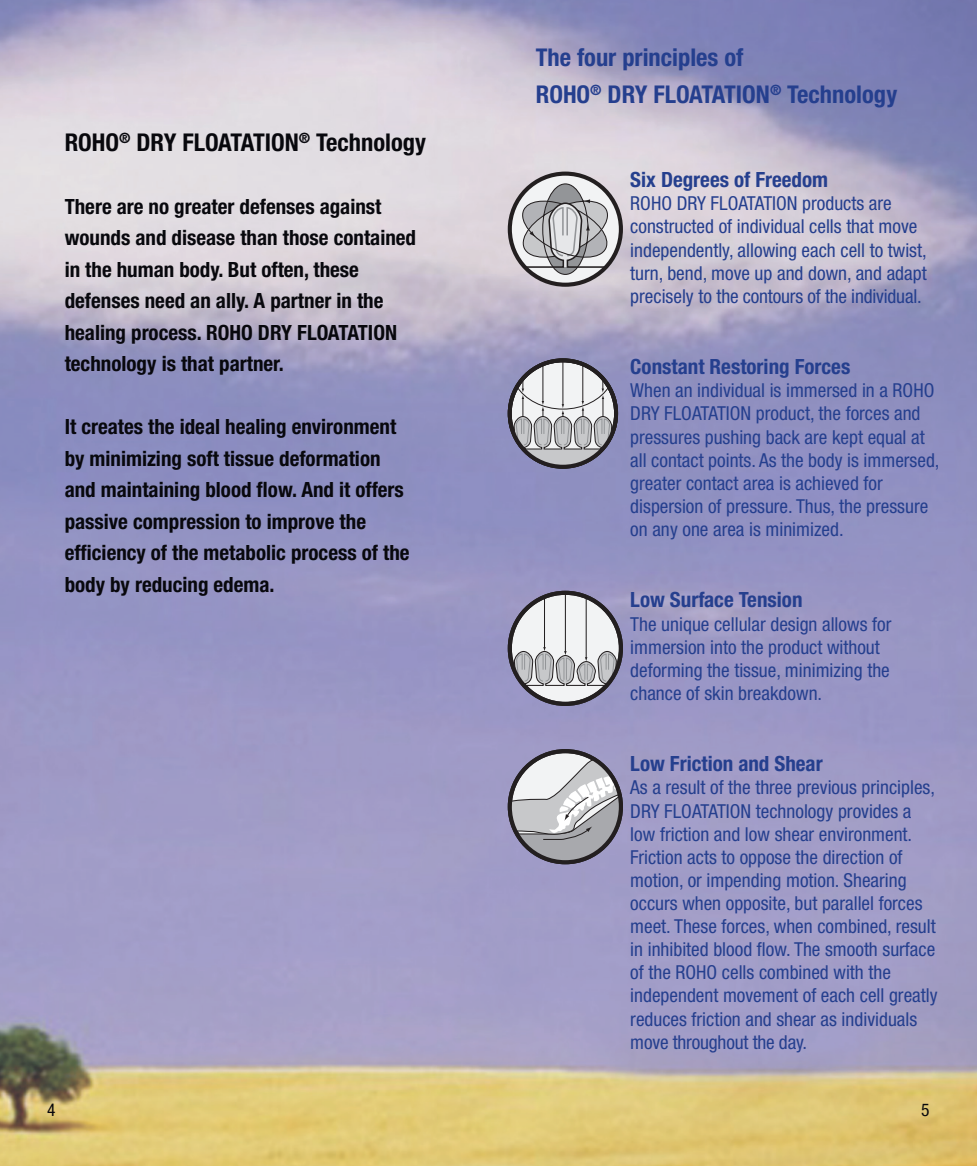
<style>
.page{position:relative;width:977px;height:1166px;background:#fff}
.page>*{position:absolute;margin:0;border:0;box-sizing:border-box;transform-origin:0 0}
.t1{font:700 condensed 24.5px "Helvetica Neue";color:#253f8e}
.t2{font:700 condensed 24.5px "Helvetica Neue";color:#08080d}
.t3{font:700 condensed 21px/31.5px "Helvetica Neue";color:#08080d}
.t4{font:700 condensed 21px "Helvetica Neue";color:#253f8e}
.t5{font:condensed 19.25px/23.1px "Helvetica Neue";color:#253f8e}
.t6{font:condensed 17.5px "Helvetica Neue";color:#08080d}
</style>
<div class="page">
<img style="left:0;top:0;width:976px;height:1166px">
<svg style="left:510px;top:174px;width:111px;height:111px"></svg>
<div style="left:508px;top:172px;width:115px;height:115px;border:4px solid #231f20;border-radius:50%"></div>
<svg style="left:518px;top:183px;width:93px;height:92px"></svg>
<svg style="left:509px;top:360px;width:107px;height:107px"></svg>
<hr style="left:562px;top:361px;width:1px;height:44px;background:#231f20">
<hr style="left:542px;top:365px;width:1px;height:37px;background:#231f20">
<hr style="left:582px;top:365px;width:1px;height:37px;background:#231f20">
<svg style="left:513px;top:378px;width:99px;height:89px"></svg>
<div style="left:508px;top:358px;width:110px;height:110px;border:4px solid #231f20;border-radius:50%"></div>
<div style="left:510px;top:593px;width:111px;height:111px;background:#f2f3f4;border-radius:50%"></div>
<div style="left:508px;top:591px;width:115px;height:115px;border:4px solid #231f20;border-radius:50%"></div>
<hr style="left:565px;top:593px;width:1px;height:59px;background:#231f20">
<hr style="left:544px;top:597px;width:1px;height:51px;background:#231f20">
<hr style="left:585px;top:597px;width:1px;height:61px;background:#231f20">
<svg style="left:513px;top:647px;width:104px;height:39px"></svg>
<svg style="left:509px;top:757px;width:113px;height:106px"></svg>
<div style="left:508px;top:749px;width:115px;height:115px;border:4px solid #231f20;border-radius:50%"></div>
<p class="t2" style="left:65px;top:127px;width:363px">ROHO<sup>®</sup> DRY FLOATATION<sup>®</sup> Technology</p>
<p class="t3" style="left:65px;top:190px;width:353px">There are no greater defenses against wounds and disease than those contained in the human body. But often, these defenses need an ally. A partner in the healing process. ROHO DRY FLOATATION technology is that partner.</p>
<p class="t3" style="left:65px;top:411px;width:346px">It creates the ideal healing environment by minimizing soft tissue deformation and maintaining blood flow. And it offers passive compression to improve the efficiency of the metabolic process of the body by reducing edema.</p>
<p class="t1" style="left:536px;top:43px;width:209px">The four principles of</p>
<p class="t1" style="left:536px;top:79px;width:363px">ROHO<sup>®</sup> DRY FLOATATION<sup>®</sup> Technology</p>
<p class="t4" style="left:630px;top:167px;width:199px">Six Degrees of Freedom</p>
<p class="t5" style="left:630px;top:192px;width:298px">ROHO DRY FLOATATION products are constructed of individual cells that move independently, allowing each cell to twist, turn, bend, move up and down, and adapt precisely to the contours of the individual.</p>
<p class="t4" style="left:630px;top:354px;width:221px">Constant Restoring Forces</p>
<p class="t5" style="left:630px;top:379px;width:311px">When an individual is immersed in a ROHO DRY FLOATATION product, the forces and pressures pushing back are kept equal at all contact points. As the body is immersed, greater contact area is achieved for dispersion of pressure. Thus, the pressure on any one area is minimized.</p>
<p class="t4" style="left:630px;top:587px;width:174px">Low Surface Tension</p>
<p class="t5" style="left:630px;top:612px;width:262px">The unique cellular design allows for immersion into the product without deforming the tissue, minimizing the chance of skin breakdown.</p>
<p class="t4" style="left:630px;top:751px;width:194px">Low Friction and Shear</p>
<p class="t5" style="left:630px;top:776px;width:309px">As a result of the three previous principles, DRY FLOATATION technology provides a low friction and low shear environment.<br>Friction acts to oppose the direction of motion, or impending motion. Shearing occurs when opposite, but parallel forces meet. These forces, when combined, result in inhibited blood flow. The smooth surface of the ROHO cells combined with the independent movement of each cell greatly reduces friction and shear as individuals move throughout the day.</p>
<p class="t6" style="left:47px;top:1099px;width:10px">4</p>
<p class="t6" style="left:921px;top:1099px;width:10px">5</p>
</div>
